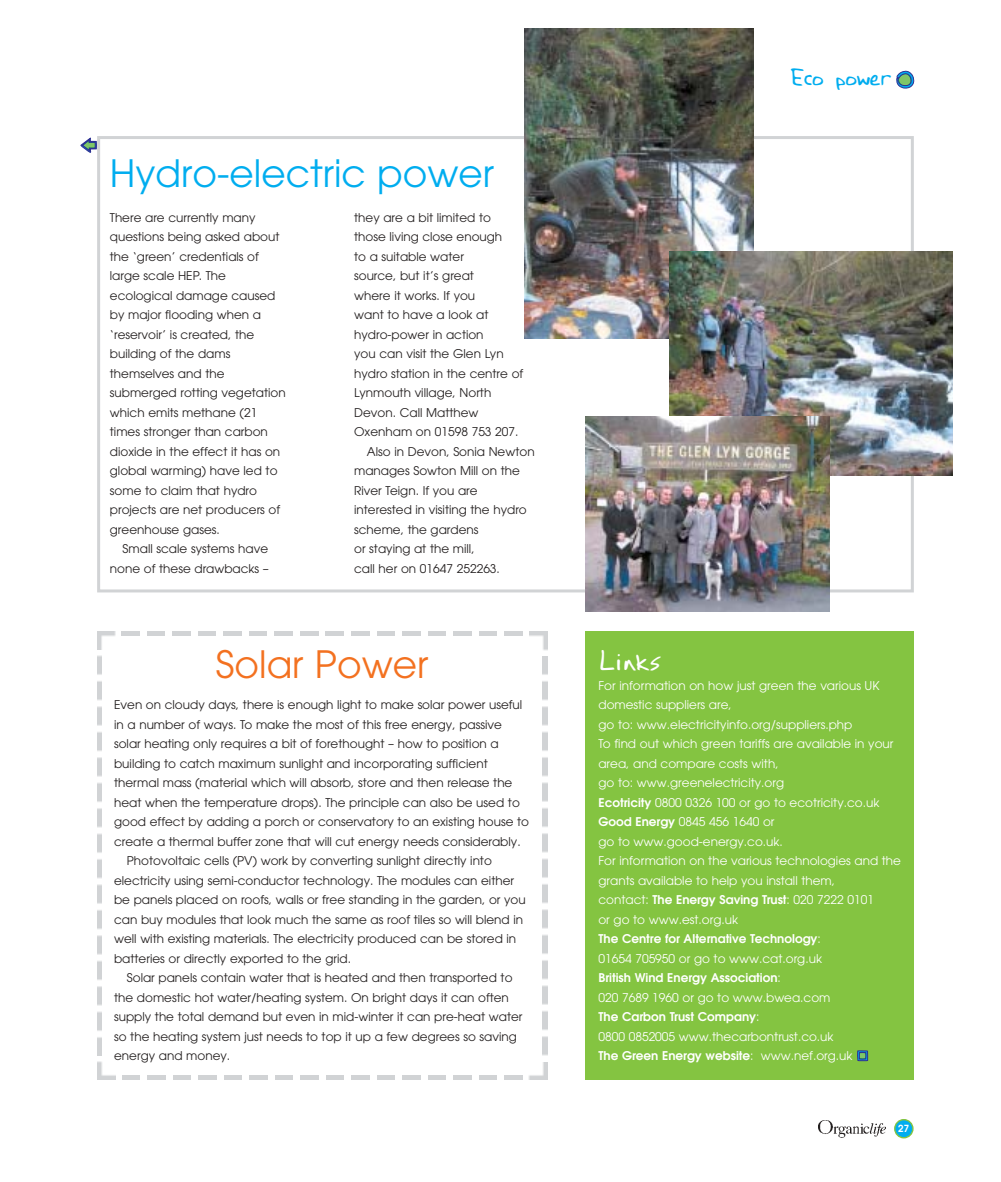
<style>
.page{position:relative;width:1001px;height:1182px;background:#fff}
.page>*{position:absolute;margin:0;border:0;box-sizing:border-box;transform-origin:0 0}
.t1{font:37.5px "Avant Garde";color:#00adef}
.t2{font:37.5px "Avant Garde";color:#f37120}
.t3{font:28.5px "Emilys Hand";color:#fff}
.t4{font:24px "Emilys Hand";color:#00adef}
.t5{font:12px/19.5px "Avant Garde";color:#231f1f}
.t6{font:12px/19.5px "Avant Garde";color:#fff}
.t7{font:600 9.75px "Avant Garde";color:#fff}
.s1{font-weight:600}
</style>
<div class="page">
<img style="left:818px;top:1120px;width:67px;height:18px">
<svg style="left:896px;top:71px;width:18px;height:18px"></svg>
<div style="left:894px;top:1120px;width:19px;height:18px;background:#00adef;border-radius:50%"></div>
<div style="left:894px;top:1119px;width:19px;height:19px;border:1px solid #84c441;border-radius:50%"></div>
<div style="left:585px;top:631px;width:328px;height:449px;background:#84c441"></div>
<svg style="left:857px;top:1051px;width:10px;height:10px"></svg>
<img style="left:97px;top:632px;width:25px;height:18px">
<img style="left:529px;top:632px;width:18px;height:19px">
<img style="left:522px;top:1062px;width:25px;height:18px">
<img style="left:97px;top:1055px;width:18px;height:25px">
<img style="left:524px;top:28px;width:229px;height:311px">
<img style="left:669px;top:251px;width:283px;height:224px">
<img style="left:585px;top:417px;width:245px;height:195px">
<svg style="left:81px;top:138px;width:15px;height:15px"></svg>
<h1 class="t1" style="left:110px;top:160px;width:386px">Hydro-electric power</h1>
<p class="t5" style="left:110px;top:209px;width:177px">There are currently many questions being asked about the ‘green’ credentials of large scale HEP. The ecological damage caused by major flooding when a ‘reservoir’ is created, the building of the dams themselves and the submerged rotting vegetation which emits methane (21 times stronger than carbon dioxide in the effect it has on global warming) have led to some to claim that hydro projects are net producers of greenhouse gases.</p>
<p class="t5" style="left:110px;top:540px;width:160px;text-align:right">Small scale systems have none of these drawbacks –</p>
<p class="t5" style="left:354px;top:209px;width:138px">they are a bit limited to</p>
<p class="t5" style="left:354px;top:228px;width:150px">those living close enough</p>
<p class="t5" style="left:354px;top:248px;width:111px">to a suitable water</p>
<p class="t5" style="left:354px;top:267px;width:121px">source, but it’s great</p>
<p class="t5" style="left:354px;top:287px;width:123px">where it works. If you</p>
<p class="t5" style="left:354px;top:306px;width:136px">want to have a look at</p>
<p class="t5" style="left:354px;top:326px;width:131px">hydro-power in action</p>
<p class="t5" style="left:354px;top:345px;width:151px">you can visit the Glen Lyn</p>
<p class="t5" style="left:354px;top:365px;width:171px">hydro station in the centre of</p>
<p class="t5" style="left:354px;top:384px;width:139px">Lynmouth village, North</p>
<p class="t5" style="left:354px;top:404px;width:126px">Devon. Call Matthew</p>
<p class="t5" style="left:354px;top:423px;width:166px">Oxenham on 01598 753 207.</p>
<p class="t5" style="left:367px;top:443px;width:169px">Also in Devon, Sonia Newton</p>
<p class="t5" style="left:354px;top:462px;width:167px">manages Sowton Mill on the</p>
<p class="t5" style="left:354px;top:482px;width:125px">River Teign. If you are</p>
<p class="t5" style="left:354px;top:501px;width:174px">interested in visiting the hydro</p>
<p class="t5" style="left:354px;top:521px;width:126px">scheme, the gardens</p>
<p class="t5" style="left:354px;top:540px;width:122px">or staying at the mill,</p>
<p class="t5" style="left:354px;top:560px;width:147px">call her on 01647 252263.</p>
<h1 class="t2" style="left:216px;top:650px;width:214px">Solar Power</h1>
<p class="t5" style="left:114px;top:696px;width:410px">Even on cloudy days, there is enough light to make solar power useful</p>
<p class="t5" style="left:114px;top:716px;width:389px">in a number of ways. To make the most of this free energy, passive</p>
<p class="t5" style="left:114px;top:735px;width:386px">solar heating only requires a bit of forethought – how to position a</p>
<p class="t5" style="left:114px;top:755px;width:375px">building to catch maximum sunlight and incorporating sufficient</p>
<p class="t5" style="left:114px;top:774px;width:400px">thermal mass (material which will absorb, store and then release the</p>
<p class="t5" style="left:114px;top:794px;width:407px">heat when the temperature drops). The principle can also be used to</p>
<p class="t5" style="left:114px;top:813px;width:416px">good effect by adding a porch or conservatory to an existing house to</p>
<p class="t5" style="left:114px;top:833px;width:408px">create a thermal buffer zone that will cut energy needs considerably.</p>
<p class="t5" style="left:127px;top:852px;width:366px">Photovoltaic cells (PV) work by converting sunlight directly into</p>
<p class="t5" style="left:114px;top:872px;width:401px">electricity using semi-conductor technology. The modules can either</p>
<p class="t5" style="left:114px;top:891px;width:413px">be panels placed on roofs, walls or free standing in the garden, or you</p>
<p class="t5" style="left:114px;top:911px;width:410px">can buy modules that look much the same as roof tiles so will blend in</p>
<p class="t5" style="left:114px;top:930px;width:404px">well with existing materials. The electricity produced can be stored in</p>
<p class="t5" style="left:114px;top:950px;width:238px">batteries or directly exported to the grid.</p>
<p class="t5" style="left:127px;top:969px;width:387px">Solar panels contain water that is heated and then transported to</p>
<p class="t5" style="left:114px;top:989px;width:396px">the domestic hot water/heating system. On bright days it can often</p>
<p class="t5" style="left:114px;top:1008px;width:410px">supply the total demand but even in mid-winter it can pre-heat water</p>
<p class="t5" style="left:114px;top:1028px;width:404px">so the heating system just needs to top it up a few degrees so saving</p>
<p class="t5" style="left:114px;top:1047px;width:118px">energy and money.</p>
<h3 class="t4" style="left:789px;top:63px;width:103px">Eco power</h3>
<h2 class="t3" style="left:598px;top:644px;width:64px">Links</h2>
<p class="t6" style="left:598px;top:677px;width:304px">For information on how just green the various UK domestic suppliers are,<br>go to: www.electricityinfo.org/suppliers.php<br>To find out which green tariffs are available in your area, and compare costs with,<br>go to: www.greenelectricity.org<br><span class="s1">Ecotricity</span> 0800 0326 100 or go to ecotricity.co.uk <span class="s1">Good Energy</span> 0845 456 1640 or<br>go to www.good-energy.co.uk.<br>For information on the various technologies and the grants available to help you install them,<br>contact: <span class="s1">The Energy Saving Trust</span>: 020 7222 0101<br>or go to www.est.org.uk<br><span class="s1">The Centre for Alternative Technology</span>:<br>01654 705950 or go to www.cat.org.uk<br><span class="s1">British Wind Energy Association</span>:<br>020 7689 1960 or go to www.bwea.com<br><span class="s1">The Carbon Trust Company</span>:<br>0800 0852005 www.thecarbontrust.co.uk<br><span class="s1">The Green Energy website</span>: www.nef.org.uk</p>
<p class="t7" style="left:898px;top:1125px;width:12px">27</p>
</div>
